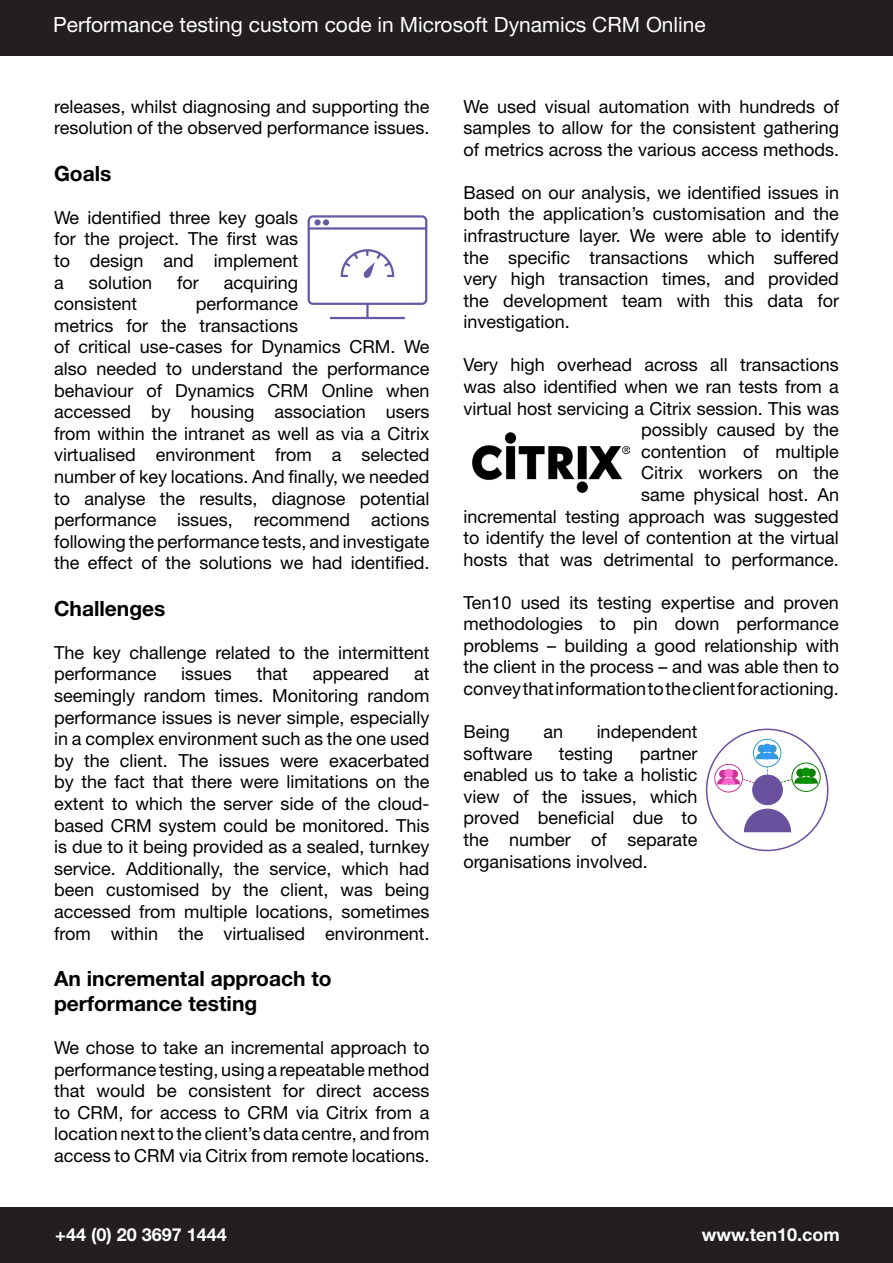
<style>
.page{position:relative;width:893px;height:1263px;background:#fff}
.page>*{position:absolute;margin:0;border:0;box-sizing:border-box;transform-origin:0 0}
.t1{font:21px "Helvetica Neue LT Std";color:#fff}
.Standard_Paragraph{font:700 21px/25.2px "Helvetica Neue LT Std";color:#000001}
.Standard_Paragraph-2{font:18px/21.6px "Helvetica Neue LT Std";color:#000001;text-align:justify}
.t2{font:700 18px "Helvetica Neue LT Std";color:#fff}
</style>
<div class="page">
<div style="left:0;top:1208px;width:893px;height:55px;background:#231f20"></div>
<div style="left:0;top:0;width:893px;height:55px;background:#231f20"></div>
<div style="left:752px;top:775px;width:31px;height:30px;background:#6a519d;border:1px solid #6a519d;border-radius:50%"></div>
<svg style="left:744px;top:809px;width:47px;height:24px"></svg>
<div style="left:807px;top:769px;width:8px;height:8px;background:#0a7f04;border:1px solid #0a7f04;border-radius:50%"></div>
<div style="left:797px;top:769px;width:8px;height:8px;background:#0a7f04;border:1px solid #0a7f04;border-radius:50%"></div>
<div style="left:802px;top:768px;width:8px;height:8px;background:#079303;border:1px solid #079303;border-radius:50%"></div>
<div style="left:792px;top:763px;width:28px;height:29px;border:1px solid #0a7f04;border-radius:50%"></div>
<svg style="left:769px;top:745px;width:7px;height:8px"></svg>
<div style="left:758px;top:745px;width:8px;height:8px;background:#39c;border:1px solid #39c;border-radius:50%"></div>
<div style="left:763px;top:744px;width:8px;height:8px;background:#39f;border:1px solid #39f;border-radius:50%"></div>
<svg style="left:756px;top:752px;width:23px;height:8px"></svg>
<div style="left:753px;top:739px;width:28px;height:28px;border:1px solid #39c;border-radius:50%"></div>
<div style="left:730px;top:770px;width:8px;height:8px;background:#c39;border:1px solid #c39;border-radius:50%"></div>
<div style="left:719px;top:770px;width:8px;height:8px;background:#c39;border:1px solid #c39;border-radius:50%"></div>
<div style="left:724px;top:769px;width:9px;height:8px;background:#f6c;border:1px solid #f6c;border-radius:50%"></div>
<div style="left:714px;top:764px;width:29px;height:28px;border:1px solid #c39;border-radius:50%"></div>
<svg style="left:782px;top:777px;width:36px;height:7px"></svg>
<svg style="left:717px;top:778px;width:36px;height:7px"></svg>
<div style="left:706px;top:729px;width:122px;height:122px;border:2px solid #6a519d;border-radius:50%"></div>
<hr style="left:330px;top:317px;width:75px;height:2px;background:#6558a5">
<div style="left:314px;top:219px;width:7px;height:7px;border:2px solid #6558a5;border-radius:50%"></div>
<svg style="left:315px;top:220px;width:9px;height:5px"></svg>
<div style="left:323px;top:219px;width:6px;height:7px;border:2px solid #6558a5;border-radius:50%"></div>
<div style="left:308px;top:215px;width:119px;height:90px;border:2px solid #6558a5;border-radius:4px"></div>
<hr style="left:366px;top:304px;width:3px;height:14px;background:#6558a5">
<hr style="left:309px;top:227px;width:117px;height:3px;background:#6558a5">
<svg style="left:340px;top:249px;width:55px;height:29px"></svg>
<img style="left:472px;top:433px;width:158px;height:59px">
<p class="t1" style="left:53px;top:12px;width:654px">Performance testing custom code in Microsoft Dynamics CRM Online</p>
<p class="Standard_Paragraph-2" style="left:54px;top:95px;width:377px">releases, whilst diagnosing and supporting the resolution of the observed performance issues.</p>
<p class="Standard_Paragraph" style="left:54px;top:160px;width:59px">Goals</p>
<p class="Standard_Paragraph-2" style="left:54px;top:206px;width:246px">We identified three key goals for the project. The first was to design and implement a</p>
<p class="Standard_Paragraph-2" style="left:89px;top:271px;width:65px">solution</p>
<p class="Standard_Paragraph-2" style="left:177px;top:271px;width:23px">for</p>
<p class="Standard_Paragraph-2" style="left:224px;top:271px;width:76px">acquiring</p>
<p class="Standard_Paragraph-2" style="left:54px;top:293px;width:85px">consistent</p>
<p class="Standard_Paragraph-2" style="left:54px;top:293px;width:377px;text-align:left;text-indent:142px">performance<br>metrics for the transactions<br>of critical use-cases for Dynamics CRM. We also needed to understand the performance behaviour of Dynamics CRM Online when accessed by housing association users from within the intranet as well as via a Citrix virtualised environment from a selected number of key locations. And finally, we needed to analyse the results, diagnose potential performance issues, recommend actions following the performance tests, and investigate the effect of the solutions we had identified.</p>
<p class="Standard_Paragraph" style="left:54px;top:595px;width:113px">Challenges</p>
<p class="Standard_Paragraph-2" style="left:54px;top:641px;width:377px">The key challenge related to the intermittent performance</p>
<p class="Standard_Paragraph-2" style="left:181px;top:663px;width:52px">issues</p>
<p class="Standard_Paragraph-2" style="left:257px;top:663px;width:33px">that</p>
<p class="Standard_Paragraph-2" style="left:313px;top:663px;width:78px">appeared</p>
<p class="Standard_Paragraph-2" style="left:54px;top:663px;width:377px;text-indent:360px">at seemingly random times. Monitoring random performance issues is never simple, especially in a complex environment such as the one used by the client. The issues were exacerbated by the fact that there were limitations on the extent to which the server side of the cloud&shy;based CRM system could be monitored. This is due to it being provided as a sealed, turnkey service. Additionally, the service, which had been customised by the client, was being accessed from multiple locations, sometimes from within the virtualised environment.</p>
<p class="Standard_Paragraph" style="left:54px;top:965px;width:279px">An incremental approach to performance testing</p>
<p class="Standard_Paragraph-2" style="left:54px;top:1036px;width:377px">We chose to take an incremental approach to performance testing, using a repeatable method that would be consistent for direct access to CRM, for access to CRM via Citrix from a location next to the client’s data centre, and from access to CRM via Citrix from remote locations.</p>
<p class="Standard_Paragraph-2" style="left:463px;top:95px;width:377px">We used visual automation with hundreds of samples to allow for the consistent gathering of metrics across the various access methods.</p>
<p class="Standard_Paragraph-2" style="left:463px;top:181px;width:377px">Based on our analysis, we identified issues in both the application’s customisation and the infrastructure layer. We were able to identify the specific transactions which suffered very high transaction times, and provided the development team with this data for investigation.</p>
<p class="Standard_Paragraph-2" style="left:463px;top:354px;width:377px;text-align:right">Very high overhead across all transactions was also identified when we ran tests from a virtual host servicing a Citrix session. This was possibly caused by the<br>contention of multiple<br>Citrix workers on the<br>same physical host. An<br>incremental testing approach was suggested to identify the level of contention at the virtual hosts that was detrimental to performance.</p>
<p class="Standard_Paragraph-2" style="left:463px;top:591px;width:377px">Ten10 used its testing expertise and proven methodologies to pin down performance problems – building a good relationship with the client in the process – and was able then to convey that information to the client for actioning.</p>
<p class="Standard_Paragraph-2" style="left:463px;top:720px;width:48px">Being</p>
<p class="Standard_Paragraph-2" style="left:543px;top:720px;width:21px">an</p>
<p class="Standard_Paragraph-2" style="left:597px;top:720px;width:102px">independent</p>
<p class="Standard_Paragraph-2" style="left:463px;top:742px;width:70px">software</p>
<p class="Standard_Paragraph-2" style="left:559px;top:742px;width:56px">testing</p>
<p class="Standard_Paragraph-2" style="left:463px;top:742px;width:235px;text-indent:176px">partner enabled us to take a holistic view of the issues, which proved beneficial due to the number of separate organisations involved.</p>
<p class="t2" style="left:55px;top:1223px;width:173px">+44 (0) 20 3697 1444</p>
<p class="t2" style="left:702px;top:1223px;width:139px">www.ten10.com</p>
</div>
